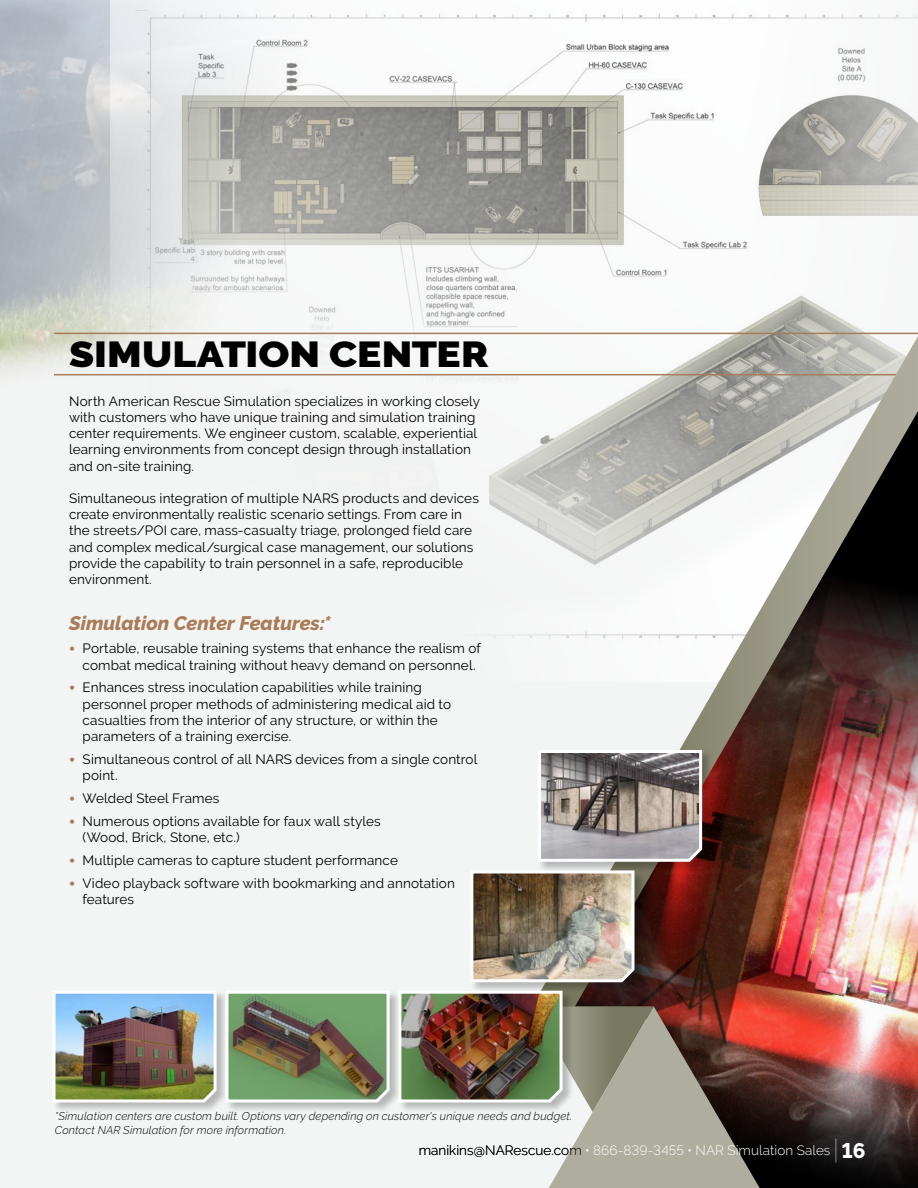
<style>
.page{position:relative;width:918px;height:1188px;background:#f3f4f4}
.page>*{position:absolute;margin:0;border:0;box-sizing:border-box;transform-origin:0 0}
.t1{font:900 36px "Raleway";color:#000;scale:1.13 1}
.t2{font:italic 800 19.5px "Raleway";color:#a97c57}
.t3{font:13.5px/16.2px "Raleway";letter-spacing:.01em;color:#000}
.t4{font:300 13.5px "Raleway";letter-spacing:.005em;color:#fff}
.t5{font:italic 300 11.25px/13.5px "Raleway";letter-spacing:.015em;color:#000}
.s1{font-family:"Mukta Mahee";font-size:16.5px;color:#a97c57}
.s2{color:#000}
.s3{font-weight:100;font-size:26.4px;color:#000}
.s4{font-weight:800;font-size:21px;color:#000}
</style>
<div class="page">
<img style="left:0;top:0;width:111px;height:376px">
<img style="left:111px;top:0;width:807px;height:376px">
<hr style="left:54px;top:333px;width:864px;height:1px;background:#a97c57">
<img style="left:489px;top:451px;width:43px;height:187px">
<hr style="left:54px;top:374px;width:855px;height:1px;background:#a97c57">
<img style="left:760px;top:1007px;width:158px;height:181px">
<img style="left:532px;top:336px;width:386px;height:671px">
<div style="left:52px;top:990px;width:176px;height:124px;background:#000;opacity:.25"></div>
<img style="left:52px;top:990px;width:166px;height:114px">
<div style="left:537px;top:749px;width:176px;height:124px;background:#000;opacity:.25"></div>
<svg style="left:537px;top:748px;width:167px;height:115px;background:#99928f"></svg>
<img style="left:401px;top:869px;width:359px;height:319px">
<div style="left:225px;top:990px;width:176px;height:124px;background:#000;opacity:.25"></div>
<svg style="left:224px;top:990px;width:167px;height:114px;background:#7b8c6b"></svg>
<h1 class="t1" style="left:69px;top:333px;width:373px">SIMULATION CENTER</h1>
<p class="t3" style="left:69px;top:393px;width:412px">North American Rescue Simulation specializes in working closely with customers who have unique training and simulation training center requirements. We engineer custom, scalable, experiential learning environments from concept design through installation and on-site training.</p>
<p class="t3" style="left:69px;top:490px;width:411px">Simultaneous integration of multiple NARS products and devices create environmentally realistic scenario settings. From care in the streets/POI care, mass-casualty triage, prolonged field care and complex medical/surgical case management, our solutions provide the capability to train personnel in a safe, reproducible environment.</p>
<h2 class="t2" style="left:69px;top:612px;width:263px">Simulation Center Features:*</h2>
<p class="t3" style="left:83px;top:640px;width:400px;text-indent:-14px"><span class="s1">•</span> Portable, reusable training systems that enhance the realism of combat medical training without heavy demand on personnel.</p>
<p class="t3" style="left:83px;top:680px;width:370px;text-indent:-14px"><span class="s1">•</span> Enhances stress inoculation capabilities while training personnel proper methods of administering medical aid to casualties from the interior of any structure, or within the parameters of a training exercise.</p>
<p class="t3" style="left:83px;top:751px;width:396px;text-indent:-14px"><span class="s1">•</span> Simultaneous control of all NARS devices from a single control point.</p>
<p class="t3" style="left:69px;top:790px;width:152px"><span class="s1">•</span> Welded Steel Frames</p>
<p class="t3" style="left:83px;top:813px;width:300px;text-indent:-14px"><span class="s1">•</span> Numerous options available for faux wall styles (Wood, Brick, Stone, etc.)</p>
<p class="t3" style="left:69px;top:852px;width:330px"><span class="s1">•</span> Multiple cameras to capture student performance</p>
<p class="t3" style="left:83px;top:875px;width:374px;text-indent:-14px"><span class="s1">•</span> Video playback software with bookmarking and annotation features</p>
<p class="t5" style="left:55px;top:1110px;width:519px">*Simulation centers are custom built. Options vary depending on customer's unique needs and budget.<br>Contact NAR Simulation for more information.</p>
<p class="t4" style="left:419px;top:1142px;width:448px"><span class="s2">manikins@NARescue.com</span> • 866-839-3455 • NAR Simulation Sales <span class="s3">|</span> <span class="s4">16</span></p>
</div>
